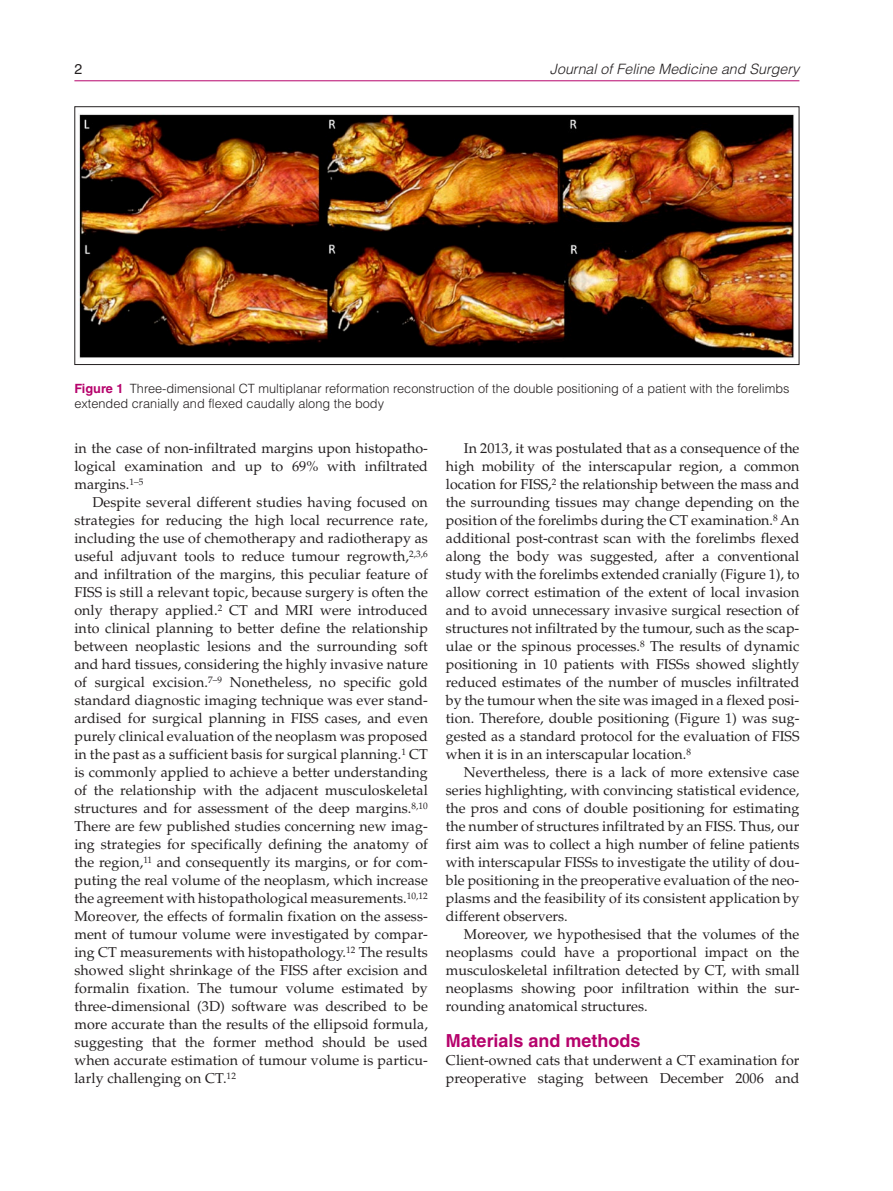
<style>
.page{position:relative;width:893px;height:1191px;background:#fff}
.page>*{position:absolute;margin:0;border:0;box-sizing:border-box;transform-origin:0 0}
.t1{font:700 18px "Helvetica LT Std";color:#b6036c}
.t2{font:14.25px/18px "Palatino LT Std";color:#231f20;text-align:justify}
.t3{font:italic 300 14.25px "Helvetica LT Std";color:#231f20}
.t4{font:14.25px "Helvetica LT Std";color:#231f20}
.t5{font:300 12.75px/15.8px "Helvetica LT Std";color:#231f20}
.s1{font-weight:700;color:#b6036c}
</style>
<div class="page">
<hr style="left:74px;top:80px;width:725px;height:1px;background:#b6036c">
<img style="left:79px;top:114px;width:716px;height:244px">
<div style="left:74px;top:106px;width:725px;height:259px;border:1px solid #231f20"></div>
<p class="t4" style="left:74px;top:61px;width:9px">2</p>
<p class="t3" style="left:550px;top:60px;width:251px">Journal of Feline Medicine and Surgery</p>
<p class="t5" style="left:74px;top:380px;width:717px"><span class="s1">Figure 1</span> Three-dimensional CT multiplanar reformation reconstruction of the double positioning of a patient with the forelimbs extended cranially and flexed caudally along the body</p>
<p class="t2" style="left:74px;top:439px;width:355px">in the case of non-infiltrated margins upon histopatho&shy;logical examination and up to 69% with infiltrated margins.<sup>1–5</sup></p>
<p class="t2" style="left:74px;top:493px;width:355px;text-indent:18px">Despite several different studies having focused on strategies for reducing the high local recurrence rate, including the use of chemotherapy and radiotherapy as useful adjuvant tools to reduce tumour regrowth,<sup>2,3,6 </sup>and infiltration of the margins, this peculiar feature of FISS is still a relevant topic, because surgery is often the only therapy applied.<sup>2</sup> CT and MRI were introduced into clinical planning to better define the relationship between neoplastic lesions and the surrounding soft and hard tissues, considering the highly invasive nature of surgical excision.<sup>7–9</sup> Nonetheless, no specific gold standard diagnostic imaging technique was ever stand&shy;ardised for surgical planning in FISS cases, and even purely clinical evaluation of the neoplasm was proposed in the past as a sufficient basis for surgical planning.<sup>1</sup> CT is commonly applied to achieve a better understanding of the relationship with the adjacent musculoskeletal structures and for assessment of the deep margins.<sup>8,10<br></sup>There are few published studies concerning new imag&shy;ing strategies for specifically defining the anatomy of the region,<sup>11</sup> and consequently its margins, or for com&shy;puting the real volume of the neoplasm, which increase the agreement with histopathological measurements.<sup>10,12<br></sup>Moreover, the effects of formalin fixation on the assess&shy;ment of tumour volume were investigated by compar&shy;ing CT measurements with histopathology.<sup>12</sup> The results showed slight shrinkage of the FISS after excision and formalin fixation. The tumour volume estimated by three-dimensional (3D) software was described to be more accurate than the results of the ellipsoid formula, suggesting that the former method should be used when accurate estimation of tumour volume is particu&shy;larly challenging on CT.<sup>12</sup></p>
<p class="t2" style="left:446px;top:439px;width:355px;text-indent:18px">In 2013, it was postulated that as a consequence of the high mobility of the interscapular region, a common location for FISS,<sup>2</sup> the relationship between the mass and the surrounding tissues may change depending on the position of the forelimbs during the CT examination.<sup>8</sup> An additional post-contrast scan with the forelimbs flexed along the body was suggested, after a conventional study with the forelimbs extended cranially (Figure 1), to allow correct estimation of the extent of local invasion and to avoid unnecessary invasive surgical resection of structures not infiltrated by the tumour, such as the scap&shy;ulae or the spinous processes.<sup>8</sup> The results of dynamic positioning in 10 patients with FISSs showed slightly reduced estimates of the number of muscles infiltrated by the tumour when the site was imaged in a flexed posi&shy;tion. Therefore, double positioning (Figure 1) was sug&shy;gested as a standard protocol for the evaluation of FISS when it is in an interscapular location.<sup>8</sup></p>
<p class="t2" style="left:446px;top:763px;width:355px;text-indent:18px">Nevertheless, there is a lack of more extensive case series highlighting, with convincing statistical evidence, the pros and cons of double positioning for estimating the number of structures infiltrated by an FISS. Thus, our first aim was to collect a high number of feline patients with interscapular FISSs to investigate the utility of dou&shy;ble positioning in the preoperative evaluation of the neo&shy;plasms and the feasibility of its consistent application by different observers.</p>
<p class="t2" style="left:446px;top:925px;width:355px;text-indent:18px">Moreover, we hypothesised that the volumes of the neoplasms could have a proportional impact on the musculoskeletal infiltration detected by CT, with small neoplasms showing poor infiltration within the sur&shy;rounding anatomical structures.</p>
<p class="t1" style="left:446px;top:1029px;width:196px">Materials and methods</p>
<p class="t2" style="left:446px;top:1051px;width:355px">Client-owned cats that underwent a CT examination for preoperative staging between December 2006 and</p>
</div>
